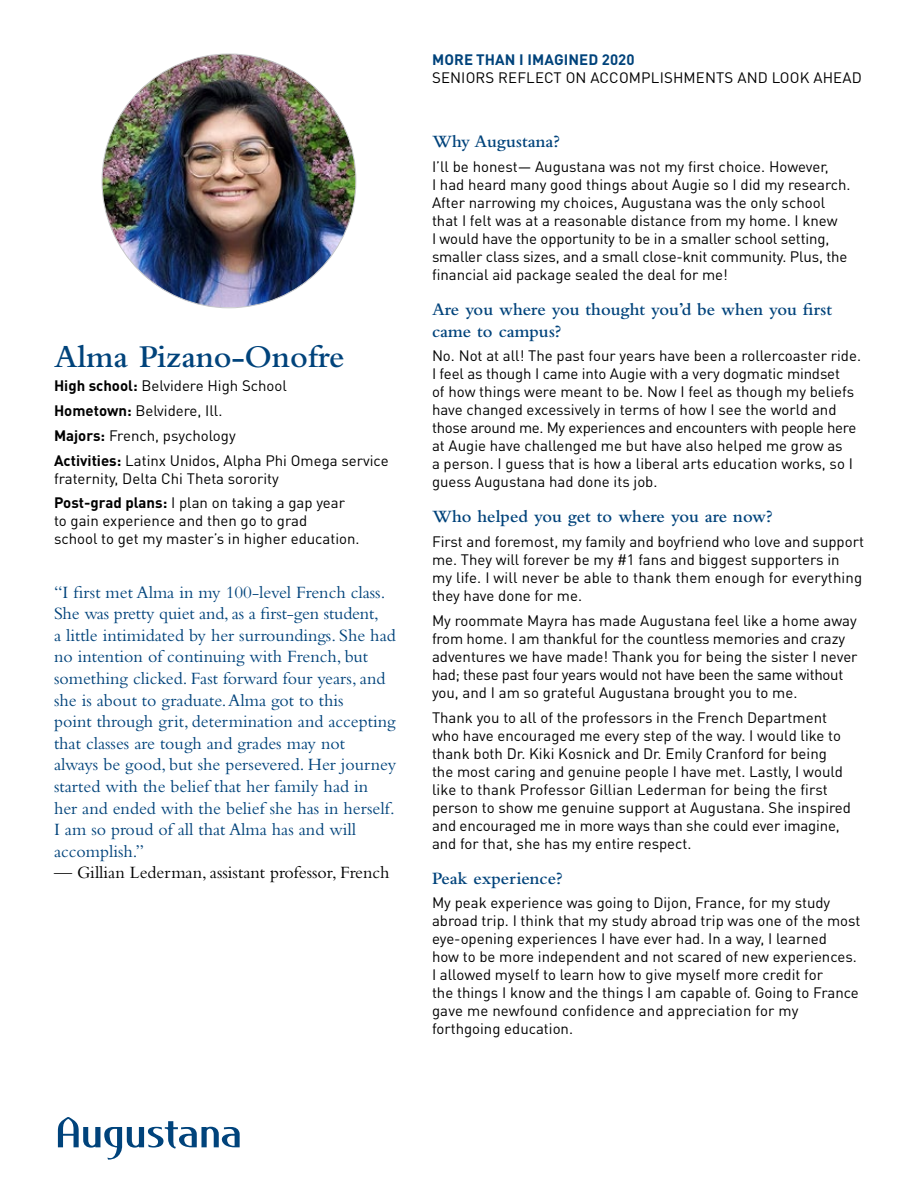
<style>
.page{position:relative;width:918px;height:1188px;background:#fff}
.page>*{position:absolute;margin:0;border:0;box-sizing:border-box;transform-origin:0 0}
.t1{font:600 33px "Bembo Std";color:#00437b}
.t2{font:18px/21.6px "Bembo Std";color:#00437b}
.t3{font:600 18px/21.6px "Bembo Std";color:#00437b}
.t4{font:18px "Bembo Std";color:#000}
.t5{font:15px/18px "DINOT";color:#000}
.t6{font:700 15px "DINOT";letter-spacing:.01em;color:#00437b}
.s1{font-weight:700}
</style>
<div class="page">
<svg style="left:58px;top:1117px;width:182px;height:43px"></svg>
<img style="left:102px;top:54px;width:254px;height:253px">
<h1 class="t1" style="left:54px;top:338px;width:292px">Alma Pizano-Onofre</h1>
<p class="t5" style="left:54px;top:373px;width:336px;line-height:24.8px"><span class="s1">High school:</span> Belvidere High School<br><span class="s1">Hometown:</span> Belvidere, Ill.<br><span class="s1">Majors:</span> French, psychology<br><span class="s1">Activities:</span> Latinx Unidos, Alpha Phi Omega service</p>
<p class="t5" style="left:54px;top:465px;width:293px;line-height:24.8px">fraternity, Delta Chi Theta sorority<br><span class="s1">Post-grad plans:</span> I plan on taking a gap year</p>
<p class="t5" style="left:54px;top:511px;width:307px">to gain experience and then go to grad<br>school to get my master’s in higher education.</p>
<p class="t2" style="left:54px;top:581px;width:344px">“I first met Alma in my 100-level French class.<br>She was pretty quiet and, as a first-gen student,<br>a little intimidated by her surroundings. She had no intention of continuing with French, but something clicked. Fast forward four years, and she is about to graduate. Alma got to this<br>point through grit, determination and accepting that classes are tough and grades may not<br>always be good, but she persevered. Her journey started with the belief that her family had in<br>her and ended with the belief she has in herself.<br>I am so proud of all that Alma has and will accomplish.”</p>
<p class="t4" style="left:54px;top:862px;width:337px">— Gillian Lederman, assistant professor, French</p>
<p class="t6" style="left:432px;top:50px;width:204px">MORE THAN I IMAGINED 2020</p>
<p class="t5" style="left:432px;top:68px;width:431px">SENIORS REFLECT ON ACCOMPLISHMENTS AND LOOK AHEAD</p>
<p class="t3" style="left:432px;top:131px;width:129px">Why Augustana?</p>
<p class="t5" style="left:432px;top:157px;width:420px">I’ll be honest— Augustana was not my first choice. However,<br>I had heard many good things about Augie so I did my research.<br>After narrowing my choices, Augustana was the only school that I felt was at a reasonable distance from my home. I knew<br>I would have the opportunity to be in a smaller school setting, smaller class sizes, and a small close-knit community. Plus, the financial aid package sealed the deal for me!</p>
<p class="t3" style="left:432px;top:299px;width:402px">Are you where you thought you’d be when you first came to campus?</p>
<p class="t5" style="left:432px;top:346px;width:431px">No. Not at all! The past four years have been a rollercoaster ride.<br>I feel as though I came into Augie with a very dogmatic mindset<br>of how things were meant to be. Now I feel as though my beliefs have changed excessively in terms of how I see the world and those around me. My experiences and encounters with people here at Augie have challenged me but have also helped me grow as<br>a person. I guess that is how a liberal arts education works, so I guess Augustana had done its job.</p>
<p class="t3" style="left:432px;top:506px;width:342px">Who helped you get to where you are now?</p>
<p class="t5" style="left:432px;top:532px;width:434px">First and foremost, my family and boyfriend who love and support me. They will forever be my #1 fans and biggest supporters in<br>my life. I will never be able to thank them enough for everything they have done for me.</p>
<p class="t5" style="left:432px;top:611px;width:427px">My roommate Mayra has made Augustana feel like a home away from home. I am thankful for the countless memories and crazy adventures we have made! Thank you for being the sister I never had; these past four years would not have been the same without you, and I am so grateful Augustana brought you to me.</p>
<p class="t5" style="left:432px;top:708px;width:421px">Thank you to all of the professors in the French Department who have encouraged me every step of the way. I would like to thank both Dr. Kiki Kosnick and Dr. Emily Cranford for being the most caring and genuine people I have met. Lastly, I would like to thank Professor Gillian Lederman for being the first person to show me genuine support at Augustana. She inspired and encouraged me in more ways than she could ever imagine, and for that, she has my entire respect.</p>
<p class="t3" style="left:432px;top:867px;width:132px">Peak experience?</p>
<p class="t5" style="left:432px;top:893px;width:430px">My peak experience was going to Dijon, France, for my study abroad trip. I think that my study abroad trip was one of the most eye-opening experiences I have ever had. In a way, I learned<br>how to be more independent and not scared of new experiences.<br>I allowed myself to learn how to give myself more credit for<br>the things I know and the things I am capable of. Going to France gave me newfound confidence and appreciation for my forthgoing education.</p>
</div>
